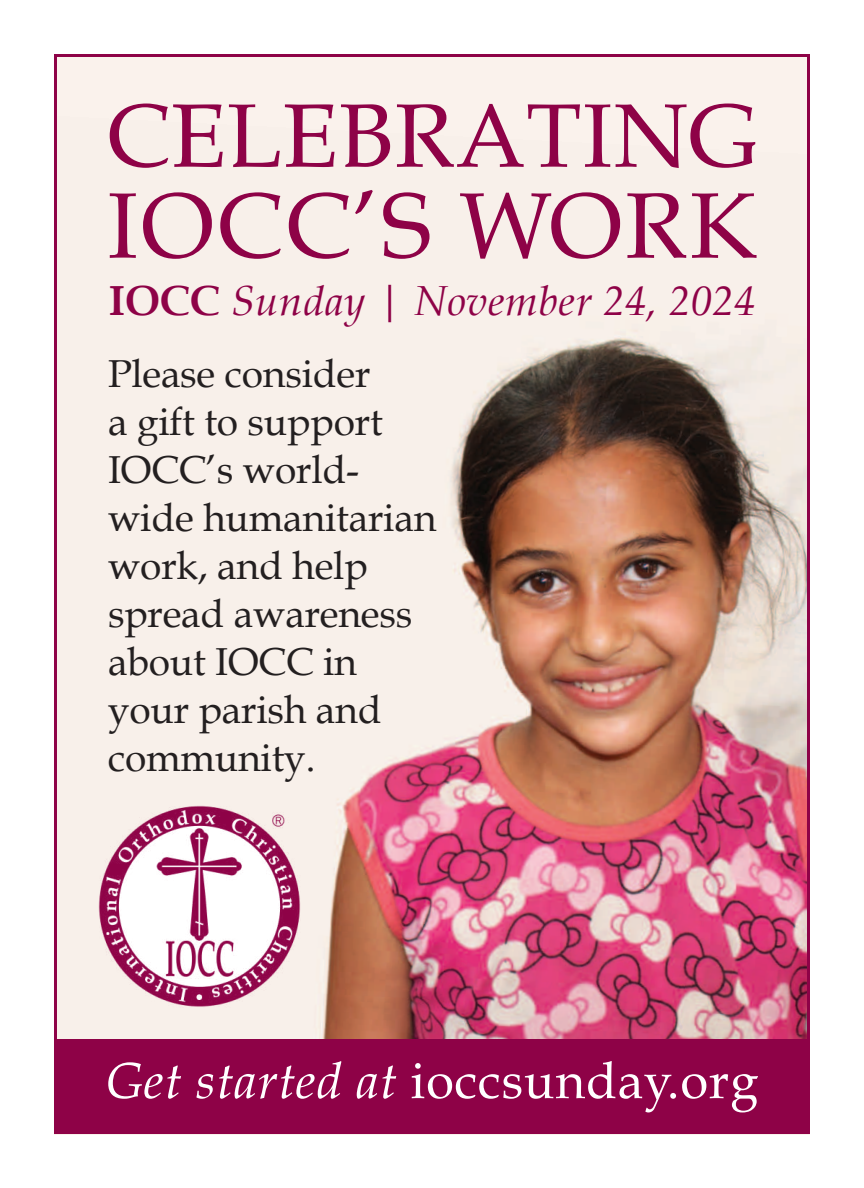
<style>
.page{position:relative;width:864px;height:1188px;background:#fff}
.page>*{position:absolute;margin:0;border:0;box-sizing:border-box;transform-origin:0 0}
.t1{font:93px "Book Antiqua";letter-spacing:.03em;color:#8e0247}
.t2{font:90px "Book Antiqua";letter-spacing:.01em;color:#8e0247}
.t3{font:51px "Book Antiqua";letter-spacing:.015em;color:#fff}
.t4{font:italic 42px "Book Antiqua";letter-spacing:.015em;color:#8e0247}
.t5{font:39px/48px "Book Antiqua";letter-spacing:-.005em;color:#231f20}
.s1{font-weight:700;font-style:normal}
.s2{font-style:italic}
</style>
<div class="page">
<img style="left:58px;top:116px;width:748px;height:924px">
<img style="left:93px;top:801px;width:212px;height:212px">
<div style="left:54px;top:1040px;width:756px;height:94px;background:#8e0247"></div>
<h2 class="t2" style="left:106px;top:84px;width:653px">CELEBRATING</h2>
<h1 class="t1" style="left:107px;top:172px;width:651px">IOCC’S WORK</h1>
<p class="t4" style="left:109px;top:276px;width:648px"><span class="s1">IOCC</span> Sunday | November 24, 2024</p>
<p class="t5" style="left:108px;top:350px;width:330px">Please consider<br>a gift to support<br>IOCC’s world&shy;wide humanitarian work, and help spread awareness about IOCC in your parish and community.</p>
<h3 class="t3" style="left:106px;top:1051px;width:654px"><span class="s2">Get started at</span> ioccsunday.org</h3>
</div>
